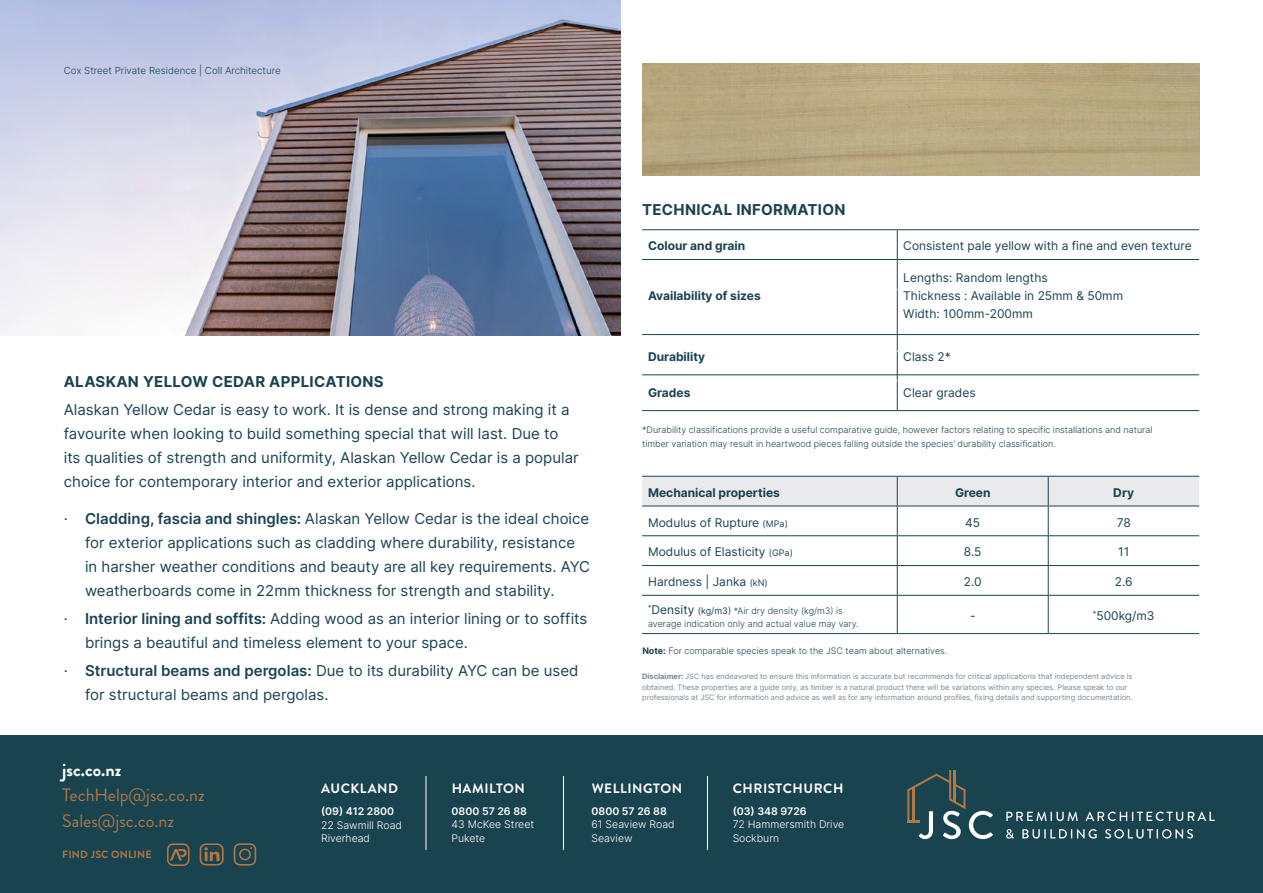
<style>
.page{position:relative;width:1263px;height:893px;background:#fff}
.page>*{position:absolute;margin:0;border:0;box-sizing:border-box;transform-origin:0 0}
.t1{font:18px/25.5px "Brandon Grotesque";color:#b07747}
.t2{font:700 18px "Brandon Grotesque";color:#fff}
.t3{font:15px/24px "Inter";color:#1a4350}
.t4{font:700 15px "Inter";letter-spacing:.02em;color:#1a4350}
.t5{font:700 13.5px "Brandon Grotesque";letter-spacing:.04em;color:#fff}
.t6{font:12px/18px "Inter";color:#1a4350}
.t7{font:700 12px "Inter";color:#1a4350}
.t8{font:300 10.5px/13.5px "Inter";color:#fff}
.t9{font:600 10.5px "Inter";color:#fff}
.t10{font:700 10.5px "Brandon Grotesque";letter-spacing:.02em;color:#b07747}
.t11{font:300 9.75px "Inter";color:#1a4350}
.t12{font:300 9px/13.5px "Inter";color:#1a4350}
.t13{font:7.5px/10.5px "Inter";color:#7b8792}
.s1{font-weight:600}
.s2{font-size:9px}
.s3{font-weight:400;font-size:12px}
.s4{font-weight:400}
.s5{font-weight:700}
</style>
<div class="page">
<div style="left:0;top:735px;width:1263px;height:158px;background:#1a4350"></div>
<hr style="left:426px;top:776px;width:1px;height:74px;background:#fff">
<hr style="left:563px;top:776px;width:1px;height:74px;background:#fff">
<hr style="left:707px;top:776px;width:1px;height:74px;background:#fff">
<svg style="left:167px;top:843px;width:23px;height:23px"></svg>
<svg style="left:200px;top:843px;width:24px;height:22px"></svg>
<svg style="left:234px;top:843px;width:22px;height:23px"></svg>
<svg style="left:907px;top:770px;width:86px;height:69px"></svg>
<svg style="left:1006px;top:812px;width:72px;height:9px"></svg>
<svg style="left:1085px;top:812px;width:130px;height:9px"></svg>
<svg style="left:1006px;top:829px;width:8px;height:10px"></svg>
<svg style="left:1022px;top:829px;width:75px;height:9px"></svg>
<svg style="left:1105px;top:829px;width:88px;height:9px"></svg>
<img style="left:0;top:0;width:621px;height:336px">
<svg style="left:897px;top:230px;width:1px;height:59px"></svg>
<hr style="left:897px;top:290px;width:1px;height:61px;background:#1a4350">
<svg style="left:897px;top:351px;width:1px;height:59px"></svg>
<hr style="left:642px;top:229px;width:255px;height:1px;background:#1a4350">
<hr style="left:897px;top:229px;width:302px;height:1px;background:#1a4350">
<hr style="left:642px;top:259px;width:255px;height:1px;background:#1a4350">
<hr style="left:897px;top:259px;width:302px;height:1px;background:#1a4350">
<hr style="left:642px;top:334px;width:255px;height:1px;background:#1a4350">
<hr style="left:897px;top:334px;width:302px;height:1px;background:#1a4350">
<hr style="left:642px;top:374px;width:255px;height:1px;background:#1a4350">
<hr style="left:897px;top:374px;width:302px;height:1px;background:#1a4350">
<hr style="left:642px;top:410px;width:255px;height:1px;background:#1a4350">
<hr style="left:897px;top:410px;width:302px;height:1px;background:#1a4350">
<svg style="left:642px;top:477px;width:557px;height:118px"></svg>
<hr style="left:897px;top:596px;width:1px;height:37px;background:#1a4350">
<hr style="left:1048px;top:596px;width:1px;height:37px;background:#1a4350">
<hr style="left:642px;top:476px;width:255px;height:1px;background:#1a4350">
<hr style="left:897px;top:476px;width:151px;height:1px;background:#1a4350">
<hr style="left:1048px;top:476px;width:151px;height:1px;background:#1a4350">
<hr style="left:642px;top:506px;width:255px;height:1px;background:#1a4350">
<hr style="left:897px;top:506px;width:151px;height:1px;background:#1a4350">
<hr style="left:1048px;top:506px;width:151px;height:1px;background:#1a4350">
<hr style="left:642px;top:535px;width:255px;height:1px;background:#1a4350">
<hr style="left:897px;top:535px;width:151px;height:1px;background:#1a4350">
<hr style="left:1048px;top:535px;width:151px;height:1px;background:#1a4350">
<hr style="left:642px;top:565px;width:255px;height:1px;background:#1a4350">
<hr style="left:897px;top:565px;width:151px;height:1px;background:#1a4350">
<hr style="left:1048px;top:565px;width:151px;height:1px;background:#1a4350">
<hr style="left:642px;top:595px;width:255px;height:1px;background:#1a4350">
<hr style="left:897px;top:595px;width:151px;height:1px;background:#1a4350">
<hr style="left:1048px;top:595px;width:151px;height:1px;background:#1a4350">
<hr style="left:642px;top:633px;width:255px;height:1px;background:#1a4350">
<hr style="left:897px;top:633px;width:151px;height:1px;background:#1a4350">
<hr style="left:1048px;top:633px;width:151px;height:1px;background:#1a4350">
<img style="left:642px;top:64px;width:557px;height:112px">
<p class="t11" style="left:64px;top:63px;width:218px">Cox Street Private Residence | Coll Architecture</p>
<p class="t4" style="left:64px;top:370px;width:321px">ALASKAN YELLOW CEDAR APPLICATIONS</p>
<p class="t3" style="left:64px;top:397px;width:516px">Alaskan Yellow Cedar is easy to work. It is dense and strong making it a favourite when looking to build something special that will last. Due to its qualities of strength and uniformity, Alaskan Yellow Cedar is a popular choice for contemporary interior and exterior applications.</p>
<p class="t3" style="left:85px;top:506px;width:507px;text-indent:-21px">· <span class="s1">Cladding, fascia and shingles:</span> Alaskan Yellow Cedar is the ideal choice for exterior applications such as cladding where durability, resistance in harsher weather conditions and beauty are all key requirements. AYC weatherboards come in 22mm thickness for strength and stability.</p>
<p class="t3" style="left:85px;top:606px;width:504px;text-indent:-21px">· <span class="s1">Interior lining and soffits:</span> Adding wood as an interior lining or to soffits brings a beautiful and timeless element to your space.</p>
<p class="t3" style="left:85px;top:658px;width:495px;text-indent:-21px">· <span class="s1">Structural beams and pergolas:</span> Due to its durability AYC can be used for structural beams and pergolas.</p>
<p class="t4" style="left:642px;top:198px;width:205px">TECHNICAL INFORMATION</p>
<p class="t7" style="left:648px;top:237px;width:99px">Colour and grain</p>
<p class="t6" style="left:903px;top:237px;width:290px">Consistent pale yellow with a fine and even texture</p>
<p class="t7" style="left:648px;top:287px;width:114px">Availability of sizes</p>
<p class="t6" style="left:903px;top:269px;width:221px">Lengths: Random lengths<br>Thickness : Available in 25mm &amp; 50mm<br>Width: 100mm-200mm</p>
<p class="t7" style="left:648px;top:348px;width:58px">Durability</p>
<p class="t6" style="left:903px;top:348px;width:49px">Class 2*</p>
<p class="t7" style="left:648px;top:384px;width:44px">Grades</p>
<p class="t6" style="left:903px;top:383px;width:74px">Clear grades</p>
<p class="t12" style="left:642px;top:423px;width:512px">*Durability classifications provide a useful comparative guide, however factors relating to specific installations and natural timber variation may result in heartwood pieces falling outside the species’ durability classification.</p>
<p class="t7" style="left:648px;top:484px;width:133px">Mechanical properties</p>
<p class="t7" style="left:955px;top:484px;width:37px">Green</p>
<p class="t7" style="left:1113px;top:484px;width:22px">Dry</p>
<p class="t6" style="left:648px;top:513px;width:141px">Modulus of Rupture <span class="s2">(MPa)</span></p>
<p class="t6" style="left:965px;top:513px;width:16px">45</p>
<p class="t6" style="left:1117px;top:513px;width:16px">78</p>
<p class="t6" style="left:648px;top:543px;width:146px">Modulus of Elasticity <span class="s2">(GPa)</span></p>
<p class="t6" style="left:964px;top:543px;width:19px">8.5</p>
<p class="t6" style="left:1118px;top:543px;width:13px">11</p>
<p class="t6" style="left:648px;top:573px;width:121px">Hardness | Janka <span class="s2">(kN)</span></p>
<p class="t6" style="left:964px;top:573px;width:19px">2.0</p>
<p class="t6" style="left:1115px;top:573px;width:19px">2.6</p>
<p class="t12" style="left:648px;top:603px;width:212px"><sup>*</sup><span class="s3">Density</span> <span class="s4">(kg/m3)</span> *Air dry density (kg/m3) is average indication only and actual value may vary.</p>
<p class="t6" style="left:970px;top:607px;width:7px">-</p>
<p class="t6" style="left:1093px;top:607px;width:63px"><sup>*</sup>500kg/m3</p>
<p class="t12" style="left:642px;top:644px;width:306px"><span class="s5">Note:</span> For comparable species speak to the JSC team about alternatives.</p>
<p class="t13" style="left:642px;top:671px;width:492px"><span class="s5">Disclaimer:</span> JSC has endeavored to ensure this information is accurate but recommends for critical applications that independent advice is obtained. These properties are a guide only, as timber is a natural product there will be variations within any species. Please speak to our professionals at JSC for information and advice as well as for any information around profiles, fixing details and supporting documentation.</p>
<p class="t2" style="left:62px;top:757px;width:61px">jsc.co.nz</p>
<p class="t1" style="left:62px;top:782px;width:144px">TechHelp@jsc.co.nz<br>Sales@jsc.co.nz</p>
<p class="t10" style="left:62px;top:847px;width:91px">FIND JSC ONLINE</p>
<p class="t5" style="left:321px;top:779px;width:78px">AUCKLAND</p>
<p class="t9" style="left:321px;top:804px;width:75px">(09) 412 2800</p>
<p class="t8" style="left:321px;top:818px;width:82px">22 Sawmill Road<br>Riverhead</p>
<p class="t5" style="left:452px;top:779px;width:75px">HAMILTON</p>
<p class="t9" style="left:452px;top:803px;width:77px">0800 57 26 88</p>
<p class="t8" style="left:452px;top:817px;width:84px">43 McKee Street<br>Pukete</p>
<p class="t5" style="left:592px;top:779px;width:92px">WELLINGTON</p>
<p class="t9" style="left:592px;top:803px;width:77px">0800 57 26 88</p>
<p class="t8" style="left:592px;top:817px;width:85px">61 Seaview Road<br>Seaview</p>
<p class="t5" style="left:733px;top:779px;width:112px">CHRISTCHURCH</p>
<p class="t9" style="left:733px;top:803px;width:76px">(03) 348 9726</p>
<p class="t8" style="left:733px;top:817px;width:113px">72 Hammersmith Drive<br>Sockburn</p>
</div>
